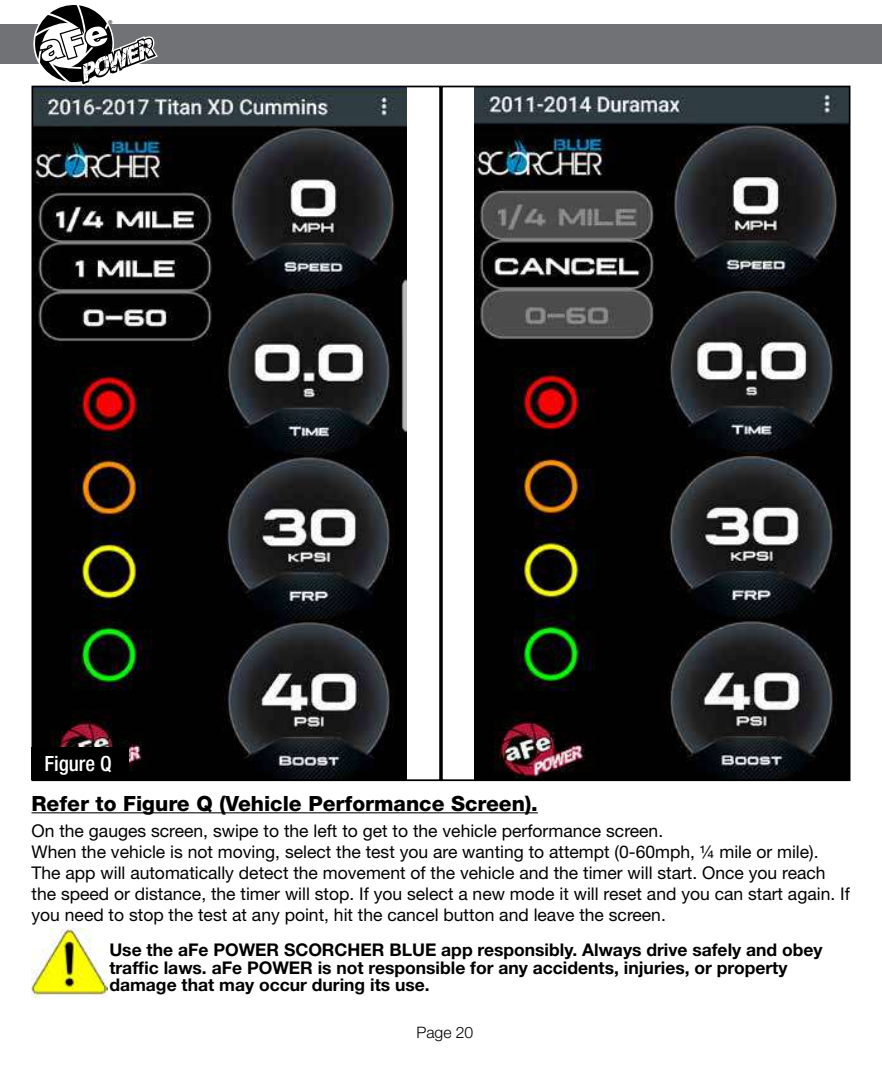
<style>
.page{position:relative;width:882px;height:1071px;background:#fff}
.page>*{position:absolute;margin:0;border:0;box-sizing:border-box;transform-origin:0 0}
.t1{font:800 21px "Helvetica Neue";color:#000}
.t2{font:500 condensed 21px "Helvetica Neue";color:#fff}
.t3{font:17.5px/21px "Helvetica Neue";color:#000}
.t4{font:700 17.5px/17.5px "Helvetica Neue";color:#000}
.t5{font:300 15.75px "Helvetica Neue";color:#000}
.t6{font:8.75px "Myriad";color:#000}
</style>
<div class="page">
<img style="left:32px;top:929px;width:75px;height:69px">
<hr style="left:32px;top:812px;width:506px;height:1px;background:#000">
<img style="left:35px;top:89px;width:372px;height:689px">
<div style="left:32px;top:86px;width:409px;height:695px;border:2px solid #000"></div>
<div style="left:32px;top:747px;width:97px;height:33px;background:#000"></div>
<img style="left:475px;top:89px;width:372px;height:689px">
<div style="left:441px;top:86px;width:409px;height:695px;border:2px solid #000"></div>
<div style="left:0;top:24px;width:882px;height:40px;background:#717275"></div>
<svg style="left:34px;top:5px;width:124px;height:82px"></svg>
<p class="t6" style="left:108px;top:18px;width:6px">®</p>
<p class="t2" style="left:44px;top:752px;width:69px">Figure Q</p>
<p class="t1" style="left:32px;top:791px;width:508px">Refer to Figure Q (Vehicle Performance Screen).</p>
<p class="t3" style="left:32px;top:820px;width:820px">On the gauges screen, swipe to the left to get to the vehicle performance screen.<br>When the vehicle is not moving, select the test you are wanting to attempt (0-60mph, ¼ mile or mile).<br>The app will automatically detect the movement of the vehicle and the timer will start. Once you reach the speed or distance, the timer will stop. If you select a new mode it will reset and you can start again. If you need to stop the test at any point, hit the cancel button and leave the screen.</p>
<p class="t4" style="left:109px;top:941px;width:715px">Use the aFe POWER SCORCHER BLUE app responsibly. Always drive safely and obey traffic laws. aFe POWER is not responsible for any accidents, injuries, or property damage that may occur during its use.</p>
<p class="t5" style="left:416px;top:1023px;width:58px">Page 20</p>
</div>
